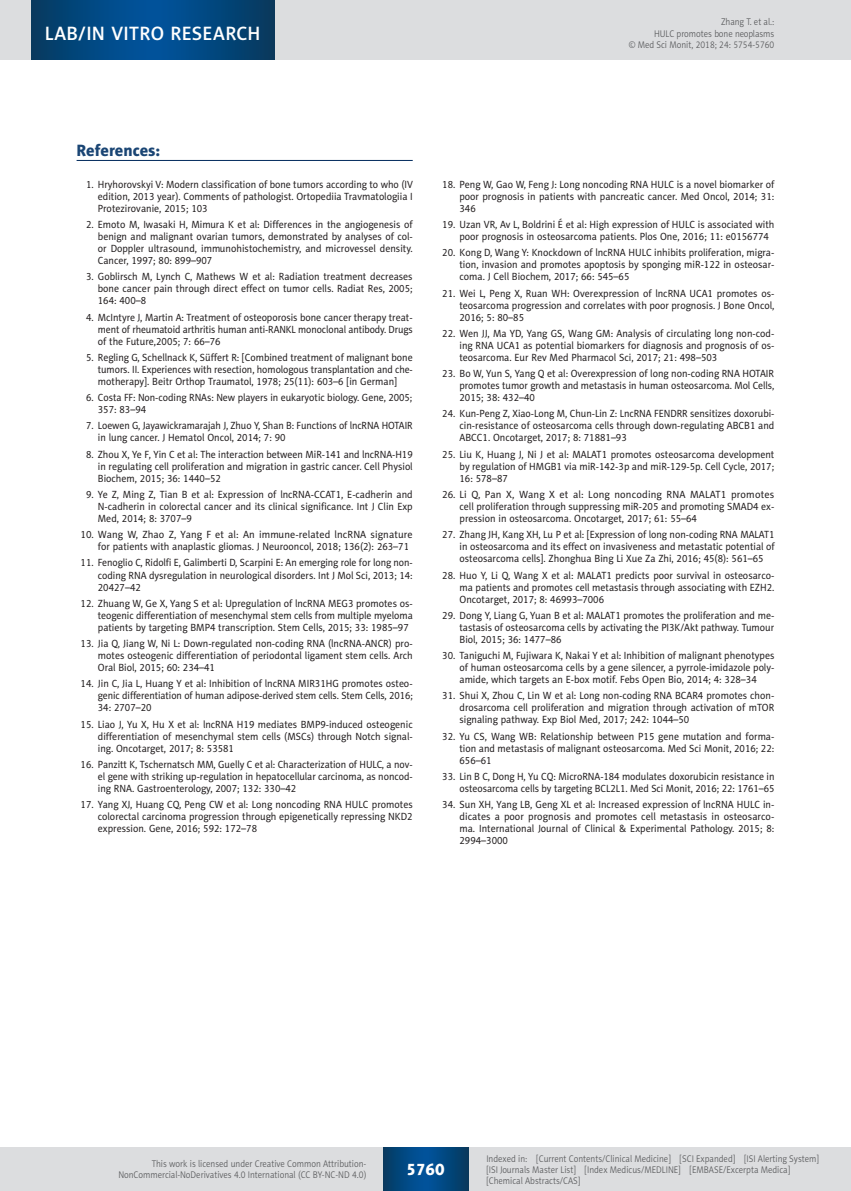
<style>
.page{position:relative;width:851px;height:1191px;background:#fff}
.page>*{position:absolute;margin:0;border:0;box-sizing:border-box;transform-origin:0 0}
.t1{font:19.5px "Naomi Sans EFN Medium";letter-spacing:.015em;color:#fff}
.MSM_Referencje_Tytul{font:16.5px "Naomi Sans EFN Heavy";color:#1a4574}
.t2{font:16.5px "Naomi Sans EFN Heavy";color:#fff}
.MSM_Referencje_punkt{font:10.5px/12px "Naomi Sans EFN";color:#231f20;text-align:justify;scale:.95 1}
.MSM_Referencje_punkt-2{font:10.5px/12px "Naomi Sans EFN";color:#231f20;text-align:justify;scale:.94 1}
.MSM_Referencje_punkt-3{font:10.5px/12px "Naomi Sans EFN";color:#231f20}
.MSM_Referencje_punkt-4{font:10.5px/12px "Naomi Sans EFN";color:#231f20;scale:.93 1}
.t3{font:9.75px/11.2px "Naomi Sans EFN Light";color:#57585a;text-align:right;scale:.9 1}
</style>
<div class="page">
<hr style="left:77px;top:160px;width:335px;height:1px;background:#00295c">
<div style="left:0;top:1148px;width:850px;height:43px;background:#dcdddf"></div>
<svg style="left:383px;top:1147px;width:85px;height:43px;background:#02477e"></svg>
<div style="left:0;top:0;width:850px;height:60px;background:#dcdddf"></div>
<hr style="left:850px;top:0;width:1px;height:60px;background:#dcdddf">
<svg style="left:32px;top:0;width:242px;height:60px;background:#02477f"></svg>
<h1 class="t1" style="left:45px;top:22px;width:217px">LAB/IN VITRO RESEARCH</h1>
<p class="t3" style="left:628px;top:16px;width:163px">Zhang T. et al.:<br>HULC promotes bone neoplasms<br>© Med Sci Monit, 2018; 24: 5754-5760</p>
<p class="MSM_Referencje_Tytul" style="left:77px;top:140px;width:85px">References:</p>
<p class="MSM_Referencje_punkt-2" style="left:98px;top:178px;width:336px;text-indent:-12px">1. Hryhorovskyi V: Modern classification of bone tumors according to who (IV edition, 2013 year). Comments of pathologist. Ortopediia Travmatologiia I Protezirovanie, 2015; 103</p>
<p class="MSM_Referencje_punkt" style="left:98px;top:219px;width:333px;text-indent:-12px">2. Emoto M, Iwasaki H, Mimura K et al: Differences in the angiogenesis of benign and malignant ovarian tumors, demonstrated by analyses of col&shy;or Doppler ultrasound, immunohistochemistry, and microvessel density.<br>Cancer, 1997; 80: 899–907</p>
<p class="MSM_Referencje_punkt" style="left:98px;top:271px;width:333px;text-indent:-12px">3. Goblirsch M, Lynch C, Mathews W et al: Radiation treatment decreases bone cancer pain through direct effect on tumor cells. Radiat Res, 2005; 164: 400–8</p>
<p class="MSM_Referencje_punkt" style="left:98px;top:311px;width:333px;text-indent:-12px">4. McIntyre J, Martin A: Treatment of osteoporosis bone cancer therapy treat&shy;ment of rheumatoid arthritis human anti-RANKL monoclonal antibody. Drugs of the Future,2005; 7: 66–76</p>
<p class="MSM_Referencje_punkt" style="left:98px;top:351px;width:333px;text-indent:-12px">5. Regling G, Schellnack K, Süffert R: [Combined treatment of malignant bone tumors. II. Experiences with resection, homologous transplantation and che&shy;motherapy]. Beitr Orthop Traumatol, 1978; 25(11): 603–6 [in German]</p>
<p class="MSM_Referencje_punkt-2" style="left:98px;top:392px;width:336px;text-indent:-12px">6. Costa FF: Non-coding RNAs: New players in eukaryotic biology. Gene, 2005;<br>357: 83–94</p>
<p class="MSM_Referencje_punkt-4" style="left:98px;top:420px;width:340px;text-indent:-12px">7. Loewen G, Jayawickramarajah J, Zhuo Y, Shan B: Functions of lncRNA HOTAIR in lung cancer. J Hematol Oncol, 2014; 7: 90</p>
<p class="MSM_Referencje_punkt-2" style="left:98px;top:448px;width:336px;text-indent:-12px">8. Zhou X, Ye F, Yin C et al: The interaction between MiR-141 and lncRNA-H19 in regulating cell proliferation and migration in gastric cancer. Cell Physiol Biochem, 2015; 36: 1440–52</p>
<p class="MSM_Referencje_punkt" style="left:98px;top:488px;width:333px;text-indent:-12px">9. Ye Z, Ming Z, Tian B et al: Expression of lncRNA-CCAT1, E-cadherin and N-cadherin in colorectal cancer and its clinical significance. Int J Clin Exp Med, 2014; 8: 3707–9</p>
<p class="MSM_Referencje_punkt-3" style="left:98px;top:529px;width:316px;text-indent:-17px">10. Wang W, Zhao Z, Yang F et al: An immune-related lncRNA signature for patients with anaplastic gliomas. J Neurooncol, 2018; 136(2): 263–71</p>
<p class="MSM_Referencje_punkt-2" style="left:98px;top:557px;width:336px;text-indent:-17px">11. Fenoglio C, Ridolfi E, Galimberti D, Scarpini E: An emerging role for long non&shy;coding RNA dysregulation in neurological disorders. Int J Mol Sci, 2013; 14:<br>20427–42</p>
<p class="MSM_Referencje_punkt" style="left:98px;top:597px;width:333px;text-indent:-17px">12. Zhuang W, Ge X, Yang S et al: Upregulation of lncRNA MEG3 promotes os&shy;teogenic differentiation of mesenchymal stem cells from multiple myeloma patients by targeting BMP4 transcription. Stem Cells, 2015; 33: 1985–97</p>
<p class="MSM_Referencje_punkt" style="left:98px;top:637px;width:333px;text-indent:-17px">13. Jia Q, Jiang W, Ni L: Down-regulated non-coding RNA (lncRNA-ANCR) pro&shy;motes osteogenic differentiation of periodontal ligament stem cells. Arch Oral Biol, 2015; 60: 234–41</p>
<p class="MSM_Referencje_punkt" style="left:98px;top:678px;width:333px;text-indent:-17px">14. Jin C, Jia L, Huang Y et al: Inhibition of lncRNA MIR31HG promotes osteo&shy;genic differentiation of human adipose-derived stem cells. Stem Cells, 2016; 34: 2707–20</p>
<p class="MSM_Referencje_punkt" style="left:98px;top:718px;width:333px;text-indent:-17px">15. Liao J, Yu X, Hu X et al: lncRNA H19 mediates BMP9-induced osteogenic differentiation of mesenchymal stem cells (MSCs) through Notch signal&shy;ing. Oncotarget, 2017; 8: 53581</p>
<p class="MSM_Referencje_punkt-2" style="left:98px;top:758px;width:336px;text-indent:-17px">16. Panzitt K, Tschernatsch MM, Guelly C et al: Characterization of HULC, a nov&shy;el gene with striking up-regulation in hepatocellular carcinoma, as noncod&shy;ing RNA. Gastroenterology, 2007; 132: 330–42</p>
<p class="MSM_Referencje_punkt" style="left:98px;top:798px;width:333px;text-indent:-17px">17. Yang XJ, Huang CQ, Peng CW et al: Long noncoding RNA HULC promotes colorectal carcinoma progression through epigenetically repressing NKD2 expression. Gene, 2016; 592: 172–78</p>
<p class="MSM_Referencje_punkt" style="left:459px;top:178px;width:333px;text-indent:-17px">18. Peng W, Gao W, Feng J: Long noncoding RNA HULC is a novel biomarker of poor prognosis in patients with pancreatic cancer. Med Oncol, 2014; 31:<br>346</p>
<p class="MSM_Referencje_punkt" style="left:459px;top:219px;width:333px;text-indent:-17px">19. Uzan VR, Av L, Boldrini É et al: High expression of HULC is associated with poor prognosis in osteosarcoma patients. Plos One, 2016; 11: e0156774</p>
<p class="MSM_Referencje_punkt" style="left:459px;top:247px;width:333px;text-indent:-17px">20. Kong D, Wang Y: Knockdown of lncRNA HULC inhibits proliferation, migra&shy;tion, invasion and promotes apoptosis by sponging miR-122 in osteosar&shy;coma. J Cell Biochem, 2017; 66: 545–65</p>
<p class="MSM_Referencje_punkt" style="left:459px;top:287px;width:333px;text-indent:-17px">21. Wei L, Peng X, Ruan WH: Overexpression of lncRNA UCA1 promotes os&shy;teosarcoma progression and correlates with poor prognosis. J Bone Oncol, 2016; 5: 80–85</p>
<p class="MSM_Referencje_punkt" style="left:459px;top:327px;width:333px;text-indent:-17px">22. Wen JJ, Ma YD, Yang GS, Wang GM: Analysis of circulating long non-cod&shy;ing RNA UCA1 as potential biomarkers for diagnosis and prognosis of os&shy;teosarcoma. Eur Rev Med Pharmacol Sci, 2017; 21: 498–503</p>
<p class="MSM_Referencje_punkt" style="left:459px;top:368px;width:333px;text-indent:-17px">23. Bo W, Yun S, Yang Q et al: Overexpression of long non-coding RNA HOTAIR promotes tumor growth and metastasis in human osteosarcoma. Mol Cells, 2015; 38: 432–40</p>
<p class="MSM_Referencje_punkt-2" style="left:459px;top:408px;width:336px;text-indent:-17px">24. Kun-Peng Z, Xiao-Long M, Chun-Lin Z: LncRNA FENDRR sensitizes doxorubi&shy;cin-resistance of osteosarcoma cells through down-regulating ABCB1 and ABCC1. Oncotarget, 2017; 8: 71881–93</p>
<p class="MSM_Referencje_punkt" style="left:459px;top:448px;width:333px;text-indent:-17px">25. Liu K, Huang J, Ni J et al: MALAT1 promotes osteosarcoma development by regulation of HMGB1 via miR-142-3p and miR-129-5p. Cell Cycle, 2017; 16: 578–87</p>
<p class="MSM_Referencje_punkt-3" style="left:459px;top:488px;width:316px;text-align:justify;text-indent:-17px">26. Li Q, Pan X, Wang X et al: Long noncoding RNA MALAT1 promotes cell proliferation through suppressing miR-205 and promoting SMAD4 ex&shy;pression in osteosarcoma. Oncotarget, 2017; 61: 55–64</p>
<p class="MSM_Referencje_punkt-2" style="left:459px;top:529px;width:336px;text-indent:-17px">27. Zhang JH, Kang XH, Lu P et al: [Expression of long non-coding RNA MALAT1 in osteosarcoma and its effect on invasiveness and metastatic potential of osteosarcoma cells]. Zhonghua Bing Li Xue Za Zhi, 2016; 45(8): 561–65</p>
<p class="MSM_Referencje_punkt" style="left:459px;top:569px;width:333px;text-indent:-17px">28. Huo Y, Li Q, Wang X et al: MALAT1 predicts poor survival in osteosarco&shy;ma patients and promotes cell metastasis through associating with EZH2.<br>Oncotarget, 2017; 8: 46993–7006</p>
<p class="MSM_Referencje_punkt" style="left:459px;top:609px;width:333px;text-indent:-17px">29. Dong Y, Liang G, Yuan B et al: MALAT1 promotes the proliferation and me&shy;tastasis of osteosarcoma cells by activating the PI3K/Akt pathway. Tumour Biol, 2015; 36: 1477–86</p>
<p class="MSM_Referencje_punkt" style="left:459px;top:649px;width:333px;text-indent:-17px">30. Taniguchi M, Fujiwara K, Nakai Y et al: Inhibition of malignant phenotypes of human osteosarcoma cells by a gene silencer, a pyrrole-imidazole poly&shy;amide, which targets an E-box motif. Febs Open Bio, 2014; 4: 328–34</p>
<p class="MSM_Referencje_punkt" style="left:459px;top:690px;width:333px;text-indent:-17px">31. Shui X, Zhou C, Lin W et al: Long non-coding RNA BCAR4 promotes chon&shy;drosarcoma cell proliferation and migration through activation of mTOR signaling pathway. Exp Biol Med, 2017; 242: 1044–50</p>
<p class="MSM_Referencje_punkt" style="left:459px;top:730px;width:333px;text-indent:-17px">32. Yu CS, Wang WB: Relationship between P15 gene mutation and forma&shy;tion and metastasis of malignant osteosarcoma. Med Sci Monit, 2016; 22:<br>656–61</p>
<p class="MSM_Referencje_punkt-2" style="left:442px;top:770px;width:355px;text-align:right">33. Lin B C, Dong H, Yu CQ: MicroRNA-184 modulates doxorubicin resistance in osteosarcoma cells by targeting BCL2L1. Med Sci Monit, 2016; 22: 1761–65</p>
<p class="MSM_Referencje_punkt" style="left:459px;top:798px;width:333px;text-indent:-17px">34. Sun XH, Yang LB, Geng XL et al: Increased expression of lncRNA HULC in&shy;dicates a poor prognosis and promotes cell metastasis in osteosarco&shy;ma. International Journal of Clinical &amp; Experimental Pathology. 2015; 8:<br>2994–3000</p>
<p class="t3" style="left:118px;top:1158px;width:277px">This work is licensed under Creative Common Attribution-<br>NonCommercial-NoDerivatives 4.0 International (CC BY-NC-ND 4.0)</p>
<h2 class="t2" style="left:406px;top:1159px;width:40px">5760</h2>
<p class="t3" style="left:486px;top:1152px;width:371px;text-align:left">Indexed in: [Current Contents/Clinical Medicine] [SCI Expanded] [ISI Alerting System] [ISI Journals Master List] [Index Medicus/MEDLINE] [EMBASE/Excerpta Medica] [Chemical Abstracts/CAS]</p>
</div>
